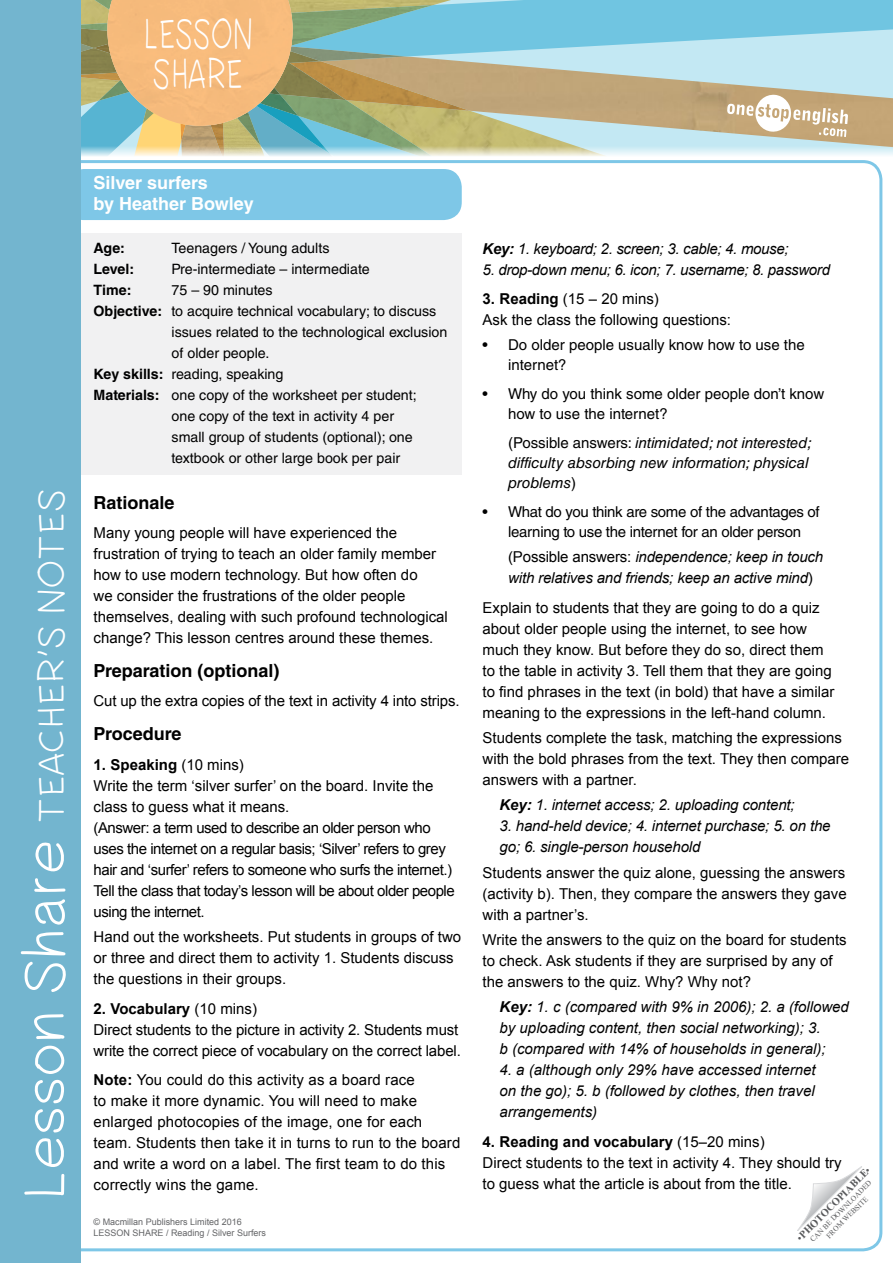
<style>
.page{position:relative;width:893px;height:1263px;background:#fff}
.page>*{position:absolute;margin:0;border:0;box-sizing:border-box;transform-origin:0 0}
.t1{font:55.35px "PW Simple Handwriting";letter-spacing:-.005em;color:#fff}
.t2{font:41.1px/39.5px "PW Simple Handwriting";color:#fff;scale:.67 1}
.t3{font:36px "PW Simple Handwriting";color:#fff}
.t4{font:700 18px "Helvetica LT Std";color:#000}
.t5{font:700 18px/21px "Helvetica LT Std";color:#fff}
.t6{font:15px/21px "Arial";color:#000}
.t7{font:italic 15px/21px "Arial";letter-spacing:-.01em;color:#000}
.t8{font:15px/21px "Arial";letter-spacing:-.03em;color:#000}
.t9{font:15px/20.2px "Helvetica LT Std";letter-spacing:-.015em;color:#000}
.t10{font:italic 15px/20.2px "Helvetica LT Std";color:#000}
.t11{font:14.25px "Helvetica LT Std";color:#000}
.t12{font:700 14.25px "Helvetica LT Std";color:#000}
.t13{font:700 10.5px "Times New Roman";color:#58595b}
.t14{font:9px/10.8px "Arial";color:#636466}
.t15{font:7.5px/9px "Times New Roman";color:#58595b;text-align:center}
.s1{font-weight:700}
.s2{font-style:normal}
.s3{font-weight:400}
</style>
<div class="page">
<div style="left:81px;top:145px;width:812px;height:12px;background:#fbfcfd"></div>
<svg style="left:797px;top:1166px;width:65px;height:65px"></svg>
<div style="left:66px;top:169px;width:396px;height:51px;background:#7ec7e7;border-radius:18px"></div>
<div style="left:81px;top:233px;width:380px;height:241px;background:#f1f1f2"></div>
<div style="left:0;top:0;width:81px;height:1263px;background:#73b5cf"></div>
<svg style="left:81px;top:0;width:812px;height:156px;background:#b3bfa9"></svg>
<h2 class="t2" style="left:144px;top:17px;width:165px">LESSON<br>SHARE</h2>
<h3 class="t3" style="left:36px;top:821px;width:336px;rotate:-90deg">TEACHER'S NOTES</h3>
<h1 class="t1" style="left:21px;top:1199px;width:364px;rotate:-90deg">Lesson Share</h1>
<p class="t5" style="left:94px;top:172px;width:162px">Silver surfers<br>by Heather Bowley</p>
<p class="t12" style="left:94px;top:239px;width:33px">Age:</p>
<p class="t11" style="left:172px;top:240px;width:159px">Teenagers / Young adults</p>
<p class="t12" style="left:94px;top:260px;width:42px">Level:</p>
<p class="t11" style="left:172px;top:261px;width:200px">Pre-intermediate – intermediate</p>
<p class="t12" style="left:94px;top:281px;width:40px">Time:</p>
<p class="t11" style="left:172px;top:282px;width:102px">75 – 90 minutes</p>
<p class="t11" style="left:94px;top:303px;width:344px"><span class="s1">Objective:</span> to acquire technical vocabulary; to discuss</p>
<p class="t11" style="left:172px;top:324px;width:277px">issues related to the technological exclusion</p>
<p class="t11" style="left:172px;top:345px;width:100px">of older people.</p>
<p class="t11" style="left:94px;top:366px;width:191px"><span class="s1">Key skills:</span> reading, speaking</p>
<p class="t11" style="left:94px;top:387px;width:325px"><span class="s1">Materials:</span> one copy of the worksheet per student;</p>
<p class="t11" style="left:172px;top:408px;width:224px">one copy of the text in activity 4 per</p>
<p class="t11" style="left:172px;top:429px;width:243px">small group of students (optional); one</p>
<p class="t11" style="left:172px;top:450px;width:230px">textbook or other large book per pair</p>
<p class="t4" style="left:94px;top:491px;width:83px">Rationale</p>
<p class="t6" style="left:94px;top:523px;width:356px">Many young people will have experienced the frustration of trying to teach an older family member how to use modern technology. But how often do<br>we consider the frustrations of the older people themselves, dealing with such profound technological change? This lesson centres around these themes.</p>
<p class="t4" style="left:94px;top:660px;width:187px">Preparation (optional)</p>
<p class="t6" style="left:94px;top:691px;width:368px">Cut up the extra copies of the text in activity 4 into strips.</p>
<p class="t4" style="left:94px;top:723px;width:89px">Procedure</p>
<p class="t8" style="left:94px;top:754px;width:363px"><span class="s1">1. Speaking</span> (10 mins)<br>Write the term ‘silver surfer’ on the board. Invite the class to guess what it means.<br>(Answer: a term used to describe an older person who uses the internet on a regular basis; ‘Silver’ refers to grey hair and ‘surfer’ refers to someone who surfs the internet.)<br>Tell the class that today’s lesson will be about older people using the internet.</p>
<p class="t6" style="left:94px;top:926px;width:369px">Hand out the worksheets. Put students in groups of two or three and direct them to activity 1. Students discuss the questions in their groups.</p>
<p class="t6" style="left:94px;top:998px;width:369px"><span class="s1">2. Vocabulary</span> (10 mins)<br>Direct students to the picture in activity 2. Students must write the correct piece of vocabulary on the correct label.</p>
<p class="t6" style="left:94px;top:1069px;width:368px"><span class="s1">Note:</span> You could do this activity as a board race<br>to make it more dynamic. You will need to make enlarged photocopies of the image, one for each team. Students then take it in turns to run to the board and write a word on a label. The first team to do this correctly wins the game.</p>
<p class="t14" style="left:94px;top:1217px;width:174px">© Macmillan Publishers Limited 2016<br>LESSON SHARE / Reading / Silver Surfers</p>
<p class="t7" style="left:483px;top:238px;width:308px"><span class="s1">Key:</span> 1. keyboard; 2. screen; 3. cable; 4. mouse;</p>
<p class="t7" style="left:483px;top:259px;width:349px">5. drop-down menu; 6. icon; 7. username; 8. password</p>
<p class="t6" style="left:483px;top:288px;width:250px"><span class="s1">3. Reading</span> (15 – 20 mins)<br>Ask the class the following questions:</p>
<p class="t9" style="left:508px;top:334px;width:298px;text-indent:-26px">• Do older people usually know how to use the internet?</p>
<p class="t9" style="left:508px;top:383px;width:318px;text-indent:-26px">• Why do you think some older people don’t know how to use the internet?</p>
<p class="t10" style="left:508px;top:432px;width:305px"><span class="s2">(Possible answers:</span> intimidated; not interested; difficulty absorbing new information; physical problems<span class="s2">)</span></p>
<p class="t9" style="left:483px;top:501px;width:339px;text-align:center">• What do you think are some of the advantages of learning to use the internet for an older person</p>
<p class="t7" style="left:508px;top:547px;width:317px"><span class="s2">(Possible answers:</span> independence; keep in touch with relatives and friends; keep an active mind<span class="s2">)</span></p>
<p class="t6" style="left:483px;top:597px;width:353px">Explain to students that they are going to do a quiz about older people using the internet, to see how much they know. But before they do so, direct them to the table in activity 3. Tell them that they are going to find phrases in the text (in bold) that have a similar meaning to the expressions in the left-hand column.</p>
<p class="t6" style="left:483px;top:727px;width:368px">Students complete the task, matching the expressions with the bold phrases from the text. They then compare answers with a partner.</p>
<p class="t7" style="left:500px;top:795px;width:297px"><span class="s1">Key:</span> 1. internet access; 2. uploading content;</p>
<p class="t7" style="left:500px;top:816px;width:332px">3. hand-held device; 4. internet purchase; 5. on the go; 6. single-person household</p>
<p class="t6" style="left:483px;top:862px;width:366px;text-align:justify">Students answer the quiz alone, guessing the answers (activity b). Then, they compare the answers they gave with a partner’s.</p>
<p class="t6" style="left:483px;top:929px;width:366px">Write the answers to the quiz on the board for students to check. Ask students if they are surprised by any of the answers to the quiz. Why? Why not?</p>
<p class="t7" style="left:500px;top:996px;width:351px"><span class="s1">Key:</span> 1. c (compared with 9% in 2006); 2. a (followed by uploading content, then social networking); 3.<br>b (compared with 14% of households in general);</p>
<p class="t7" style="left:500px;top:1059px;width:318px;text-align:justify">4. a (although only 29% have accessed internet on the go); 5. b (followed by clothes, then travel arrangements)</p>
<p class="t6" style="left:483px;top:1131px;width:361px"><span class="s1">4. Reading and vocabulary</span> (15–20 mins)<br>Direct students to the text in activity 4. They should try</p>
<p class="t13" style="left:793px;top:1234px;width:101px;rotate:-45deg"><span class="s3">•</span>PHOTOCOPIABLE<span class="s3">•</span></p>
<p class="t6" style="left:483px;top:1173px;width:311px">to guess what the article is about from the title.</p>
<p class="t15" style="left:808px;top:1237px;width:85px;rotate:-45deg">CAN BE DOWNLOADED<br>FROM WEBSITE</p>
</div>
